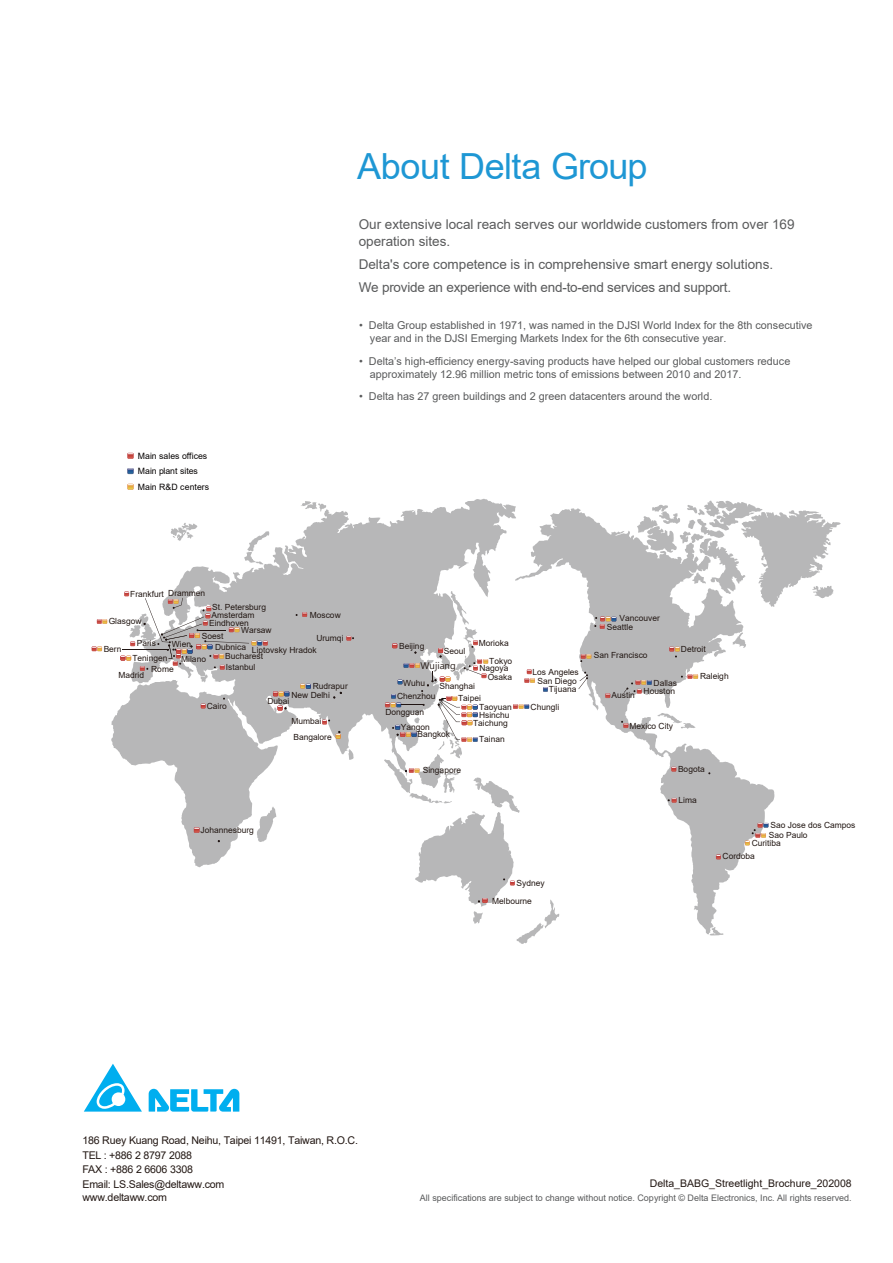
<style>
.page{position:relative;width:893px;height:1263px;background:#fff}
.page>*{position:absolute;margin:0;border:0;box-sizing:border-box;transform-origin:0 0}
.t1{font:36px "Arial";letter-spacing:-.01em;color:#1e97d4}
.t2{font:13.5px/16.5px "Arial";color:#595a5b}
.t3{font:10.8px/12.9px "Arial";color:#595a5b}
.t4{font:10.65px/14.5px "Arial";letter-spacing:-.02em;color:#221713}
.t5{font:10.5px "Arial";color:#221713}
.t6{font:9px "Arial";color:#595a5b}
.t7{font:9px "Microsoft Jheng Hei";letter-spacing:.005em;color:#221713}
.t8{font:8.7px/15.1px "Arial";color:#060303}
.t9{font:8.4px/13.8px "Arial";color:#221713}
</style>
<div class="page">
<svg style="left:111px;top:498px;width:730px;height:446px"></svg>
<svg style="left:513px;top:704px;width:16px;height:5px"></svg>
<svg style="left:346px;top:636px;width:8px;height:5px"></svg>
<svg style="left:296px;top:612px;width:11px;height:5px"></svg>
<svg style="left:405px;top:768px;width:14px;height:5px"></svg>
<svg style="left:478px;top:898px;width:9px;height:5px"></svg>
<svg style="left:194px;top:827px;width:6px;height:6px"></svg>
<svg style="left:92px;top:646px;width:10px;height:5px"></svg>
<svg style="left:97px;top:619px;width:10px;height:5px"></svg>
<svg style="left:333px;top:692px;width:9px;height:7px"></svg>
<svg style="left:277px;top:706px;width:10px;height:5px"></svg>
<svg style="left:336px;top:731px;width:5px;height:8px"></svg>
<svg style="left:273px;top:691px;width:16px;height:5px"></svg>
<svg style="left:621px;top:721px;width:7px;height:7px"></svg>
<svg style="left:669px;top:647px;width:11px;height:10px"></svg>
<svg style="left:681px;top:674px;width:17px;height:5px"></svg>
<svg style="left:503px;top:878px;width:12px;height:7px"></svg>
<svg style="left:671px;top:767px;width:5px;height:4px"></svg>
<svg style="left:201px;top:704px;width:5px;height:4px"></svg>
<svg style="left:668px;top:798px;width:9px;height:5px"></svg>
<svg style="left:127px;top:468px;width:7px;height:6px"></svg>
<svg style="left:127px;top:453px;width:7px;height:6px"></svg>
<svg style="left:127px;top:484px;width:7px;height:6px"></svg>
<svg style="left:605px;top:693px;width:5px;height:5px"></svg>
<svg style="left:322px;top:719px;width:8px;height:5px"></svg>
<svg style="left:524px;top:669px;width:11px;height:14px"></svg>
<svg style="left:578px;top:672px;width:10px;height:17px"></svg>
<svg style="left:543px;top:687px;width:5px;height:5px"></svg>
<svg style="left:624px;top:680px;width:28px;height:14px"></svg>
<svg style="left:300px;top:684px;width:11px;height:5px"></svg>
<svg style="left:385px;top:640px;width:103px;height:102px"></svg>
<svg style="left:120px;top:591px;width:148px;height:80px"></svg>
<svg style="left:580px;top:654px;width:11px;height:8px"></svg>
<svg style="left:716px;top:855px;width:5px;height:4px"></svg>
<svg style="left:745px;top:823px;width:23px;height:22px"></svg>
<svg style="left:594px;top:617px;width:22px;height:12px"></svg>
<svg style="left:149px;top:1089px;width:90px;height:22px"></svg>
<svg style="left:84px;top:1064px;width:58px;height:47px"></svg>
<h1 class="t1" style="left:357px;top:142px;width:292px">About Delta Group</h1>
<h2 class="t2" style="left:359px;top:216px;width:437px">Our extensive local reach serves our worldwide customers from over 169 operation sites.</h2>
<h2 class="t2" style="left:359px;top:252px;width:416px;line-height:23.2px">Delta's core competence is in comprehensive smart energy solutions.<br>We provide an experience with end-to-end services and support.</h2>
<p class="t8" style="left:138px;top:448px;width:73px">Main sales offices<br>Main plant sites<br>Main R&amp;D centers</p>
<p class="t3" style="left:370px;top:319px;width:444px;text-indent:-11px">• Delta Group established in 1971, was named in the DJSI World Index for the 8th consecutive year and in the DJSI Emerging Markets Index for the 6th consecutive year.</p>
<p class="t3" style="left:370px;top:354px;width:422px;text-indent:-11px">• Delta’s high-efficiency energy-saving products have helped our global customers reduce approximately 12.96 million metric tons of emissions between 2010 and 2017.</p>
<p class="t3" style="left:359px;top:390px;width:355px">• Delta has 27 green buildings and 2 green datacenters around the world.</p>
<p class="t9" style="left:168px;top:586px;width:38px">Drammen</p>
<p class="t9" style="left:130px;top:587px;width:35px">Frankfurt</p>
<p class="t9" style="left:212px;top:600px;width:55px">St. Petersburg</p>
<p class="t9" style="left:310px;top:608px;width:32px">Moscow</p>
<p class="t9" style="left:212px;top:608px;width:45px">Amsterdam</p>
<p class="t9" style="left:202px;top:629px;width:23px">Soest</p>
<p class="t9" style="left:109px;top:615px;width:34px">Glasgow</p>
<p class="t9" style="left:209px;top:616px;width:41px">Eindhoven</p>
<p class="t9" style="left:241px;top:623px;width:32px">Warsaw</p>
<p class="t9" style="left:316px;top:631px;width:29px">Urumqi</p>
<p class="t9" style="left:137px;top:636px;width:21px">Paris</p>
<p class="t9" style="left:172px;top:637px;width:21px">Wien</p>
<p class="t9" style="left:215px;top:640px;width:32px">Dubnica</p>
<p class="t9" style="left:104px;top:642px;width:19px">Bern</p>
<p class="t9" style="left:252px;top:643px;width:66px">Liptovsky Hradok</p>
<p class="t9" style="left:225px;top:649px;width:39px">Bucharest</p>
<p class="t9" style="left:132px;top:651px;width:37px">Teningen</p>
<p class="t9" style="left:181px;top:652px;width:26px">Milano</p>
<p class="t9" style="left:151px;top:662px;width:24px">Rome</p>
<p class="t9" style="left:226px;top:660px;width:31px">Istanbul</p>
<p class="t9" style="left:118px;top:668px;width:27px">Madrid</p>
<p class="t9" style="left:207px;top:699px;width:22px">Cairo</p>
<p class="t9" style="left:313px;top:679px;width:37px">Rudrapur</p>
<p class="t9" style="left:291px;top:688px;width:40px">New Delhi</p>
<p class="t9" style="left:293px;top:730px;width:40px">Bangalore</p>
<p class="t9" style="left:267px;top:694px;width:24px">Dubai</p>
<p class="t9" style="left:291px;top:714px;width:31px">Mumbai</p>
<p class="t9" style="left:607px;top:614px;width:54px;line-height:8.4px;text-indent:13px">Vancouver<br>Seattle</p>
<p class="t9" style="left:479px;top:636px;width:31px">Morioka</p>
<p class="t9" style="left:479px;top:661px;width:31px">Nagoya</p>
<p class="t9" style="left:399px;top:639px;width:27px">Beijing</p>
<p class="t9" style="left:444px;top:644px;width:23px">Seoul</p>
<p class="t9" style="left:488px;top:652px;width:26px;line-height:16.4px">Tokyo<br>Osaka</p>
<p class="t7" style="left:420px;top:660px;width:37px">Wujiang</p>
<p class="t9" style="left:458px;top:680px;width:24px;line-height:12.1px;text-indent:-18px">Shanghai<br>Taipei</p>
<p class="t9" style="left:479px;top:703px;width:34px;line-height:8.1px">Taoyuan<br>Hsinchu</p>
<p class="t9" style="left:479px;top:732px;width:27px">Tainan</p>
<p class="t9" style="left:397px;top:676px;width:40px;text-align:center">Wuhu<br>Chenzhou</p>
<p class="t9" style="left:385px;top:705px;width:40px">Dongguan</p>
<p class="t9" style="left:473px;top:716px;width:36px">Taichung</p>
<p class="t9" style="left:401px;top:720px;width:31px">Yangon</p>
<p class="t9" style="left:417px;top:727px;width:34px">Bangkok</p>
<p class="t9" style="left:532px;top:663px;width:48px;line-height:17.2px;text-align:right">Los Angeles<br>Tijuana</p>
<p class="t9" style="left:537px;top:674px;width:41px">San Diego</p>
<p class="t9" style="left:531px;top:700px;width:30px">Chungli</p>
<p class="t9" style="left:594px;top:648px;width:55px">San Francisco</p>
<p class="t9" style="left:681px;top:642px;width:26px">Detroit</p>
<p class="t9" style="left:611px;top:688px;width:25px">Austin</p>
<p class="t9" style="left:654px;top:676px;width:25px">Dallas</p>
<p class="t9" style="left:644px;top:684px;width:33px">Houston</p>
<p class="t9" style="left:630px;top:719px;width:45px">Mexico City</p>
<p class="t9" style="left:700px;top:669px;width:30px">Raleigh</p>
<p class="t9" style="left:423px;top:763px;width:40px">Singapore</p>
<p class="t9" style="left:678px;top:762px;width:28px">Bogota</p>
<p class="t9" style="left:679px;top:793px;width:20px">Lima</p>
<p class="t9" style="left:200px;top:823px;width:55px">Johannesburg</p>
<p class="t9" style="left:771px;top:818px;width:86px">Sao Jose dos Campos</p>
<p class="t9" style="left:769px;top:828px;width:40px">Sao Paulo</p>
<p class="t9" style="left:723px;top:837px;width:60px;line-height:12.9px;text-indent:29px">Curitiba<br>Cordoba</p>
<p class="t9" style="left:517px;top:876px;width:30px">Sydney</p>
<p class="t9" style="left:492px;top:894px;width:41px">Melbourne</p>
<p class="t4" style="left:82px;top:1133px;width:277px">186 Ruey Kuang Road, Neihu, Taipei 11491, Taiwan, R.O.C.<br>TEL : +886 2 8797 2088<br>FAX : +886 2 6606 3308<br>Email: LS.Sales@deltaww.com</p>
<p class="t4" style="left:82px;top:1189px;width:86px">www.deltaww.com</p>
<p class="t5" style="left:650px;top:1176px;width:203px">Delta_BABG_Streetlight_Brochure_202008</p>
<p class="t6" style="left:420px;top:1191px;width:433px">All specifications are subject to change without notice. Copyright © Delta Electronics, Inc. All rights reserved.</p>
</div>
